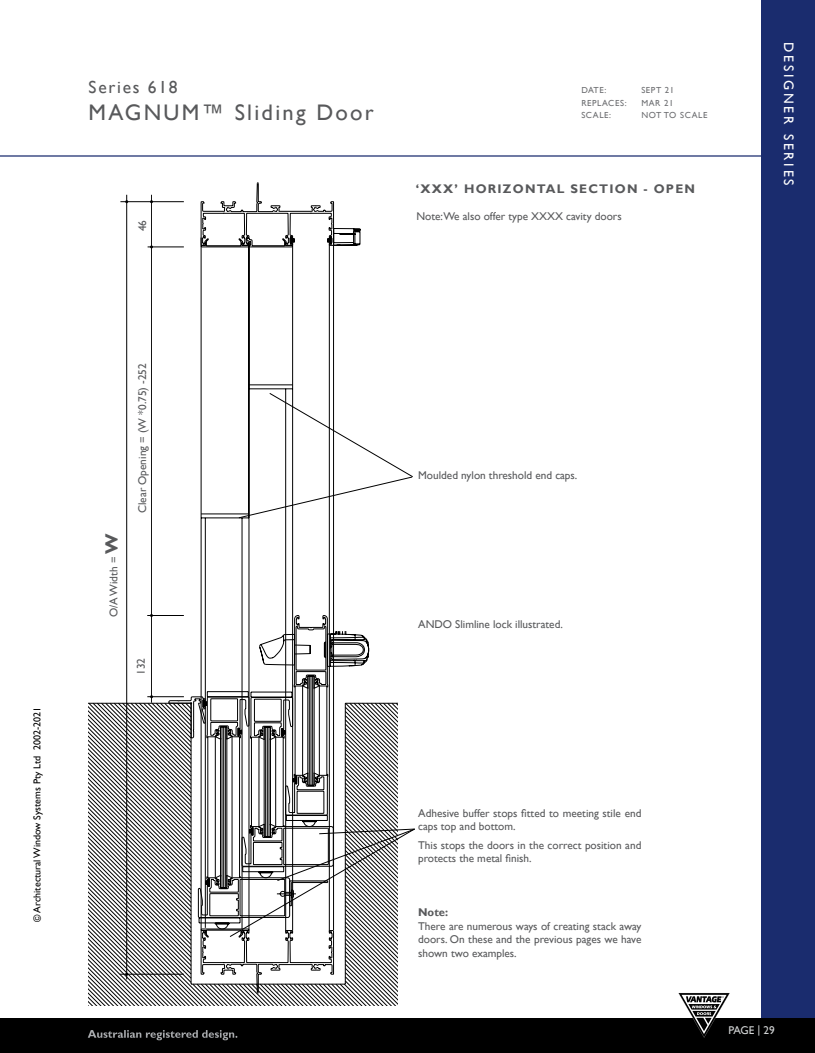
<style>
.page{position:relative;width:815px;height:1053px;background:#fff}
.page>*{position:absolute;margin:0;border:0;box-sizing:border-box;transform-origin:0 0}
.t1{font:22.5px "Gill Sans";letter-spacing:.1em;color:#58595b}
.t2{font:17.5px "Gill Sans";letter-spacing:.1em;color:#58595b}
.t3{font:13.75px "Gill Sans";letter-spacing:.2em;color:#fff}
.t4{font:700 12.5px "Gill Sans";letter-spacing:.1em;color:#58595b}
.t5{font:11.25px/13.5px "Gill Sans";color:#58595b}
.t6{font:11.25px "Gill Sans";letter-spacing:-.02em;color:#d1d3d4}
.t7{font:700 11.25px "Gill Sans";color:#58595b}
.t8{font:10px "Gill Sans";color:#000}
.t9{font:8.75px "Gill Sans";letter-spacing:.07em;color:#6d6e71}
.s1{font-weight:700;font-size:17.5px}
</style>
<div class="page">
<div style="left:761px;top:0;width:54px;height:1052px;background:#1a2c6e"></div>
<hr style="left:0;top:155px;width:772px;height:2px;background:#1a2c6e">
<svg style="left:0;top:992px;width:815px;height:60px"></svg>
<svg style="left:89px;top:984px;width:309px;height:21px"></svg>
<hr style="left:120px;top:201px;width:64px;height:1px;background:#000">
<svg style="left:200px;top:182px;width:134px;height:63px"></svg>
<svg style="left:202px;top:217px;width:133px;height:776px"></svg>
<svg style="left:168px;top:984px;width:165px;height:9px"></svg>
<svg style="left:89px;top:245px;width:309px;height:739px"></svg>
<hr style="left:147px;top:696px;width:37px;height:1px;background:#000">
<svg style="left:198px;top:674px;width:217px;height:264px"></svg>
<svg style="left:238px;top:393px;width:175px;height:125px"></svg>
<h2 class="t2" style="left:89px;top:77px;width:91px">Series 618</h2>
<h1 class="t1" style="left:89px;top:100px;width:287px">MAGNUM™ Sliding Door</h1>
<p class="t5" style="left:136px;top:231px;width:13px;rotate:-90deg">46</p>
<p class="t9" style="left:581px;top:85px;width:27px">DATE:</p>
<p class="t9" style="left:641px;top:85px;width:34px">SEPT 21</p>
<p class="t9" style="left:581px;top:97px;width:47px">REPLACES:</p>
<p class="t9" style="left:641px;top:97px;width:34px">MAR 21</p>
<p class="t9" style="left:581px;top:110px;width:31px">SCALE:</p>
<p class="t9" style="left:641px;top:110px;width:68px">NOT TO SCALE</p>
<p class="t4" style="left:416px;top:181px;width:281px">‘XXX’ HORIZONTAL SECTION - OPEN</p>
<p class="t5" style="left:416px;top:209px;width:207px">Note:We also offer type XXXX cavity doors</p>
<p class="t3" style="left:797px;top:42px;width:145px;rotate:90deg">DESIGNER SERIES</p>
<p class="t8" style="left:31px;top:921px;width:216px;rotate:-90deg">© Architectural Window Systems Pty Ltd 2002-2021</p>
<p class="t5" style="left:107px;top:617px;width:86px;rotate:-90deg">O/A Width = <span class="s1">W</span></p>
<p class="t5" style="left:136px;top:513px;width:151px;rotate:-90deg">Clear Opening = (W *0.75) -252</p>
<p class="t5" style="left:134px;top:674px;width:18px;rotate:-90deg">132</p>
<p class="t5" style="left:418px;top:468px;width:161px">Moulded nylon threshold end caps.</p>
<p class="t5" style="left:418px;top:617px;width:146px">ANDO Slimline lock illustrated.</p>
<p class="t5" style="left:418px;top:806px;width:225px">Adhesive buffer stops fitted to meeting stile end caps top and bottom.</p>
<p class="t5" style="left:418px;top:838px;width:225px">This stops the doors in the correct position and protects the metal finish.</p>
<p class="t7" style="left:418px;top:905px;width:32px">Note:</p>
<p class="t5" style="left:418px;top:919px;width:225px;text-align:justify">There are numerous ways of creating stack away doors. On these and the previous pages we have shown two examples.</p>
<p class="t6" style="left:729px;top:1023px;width:48px">PAGE | 29</p>
</div>
